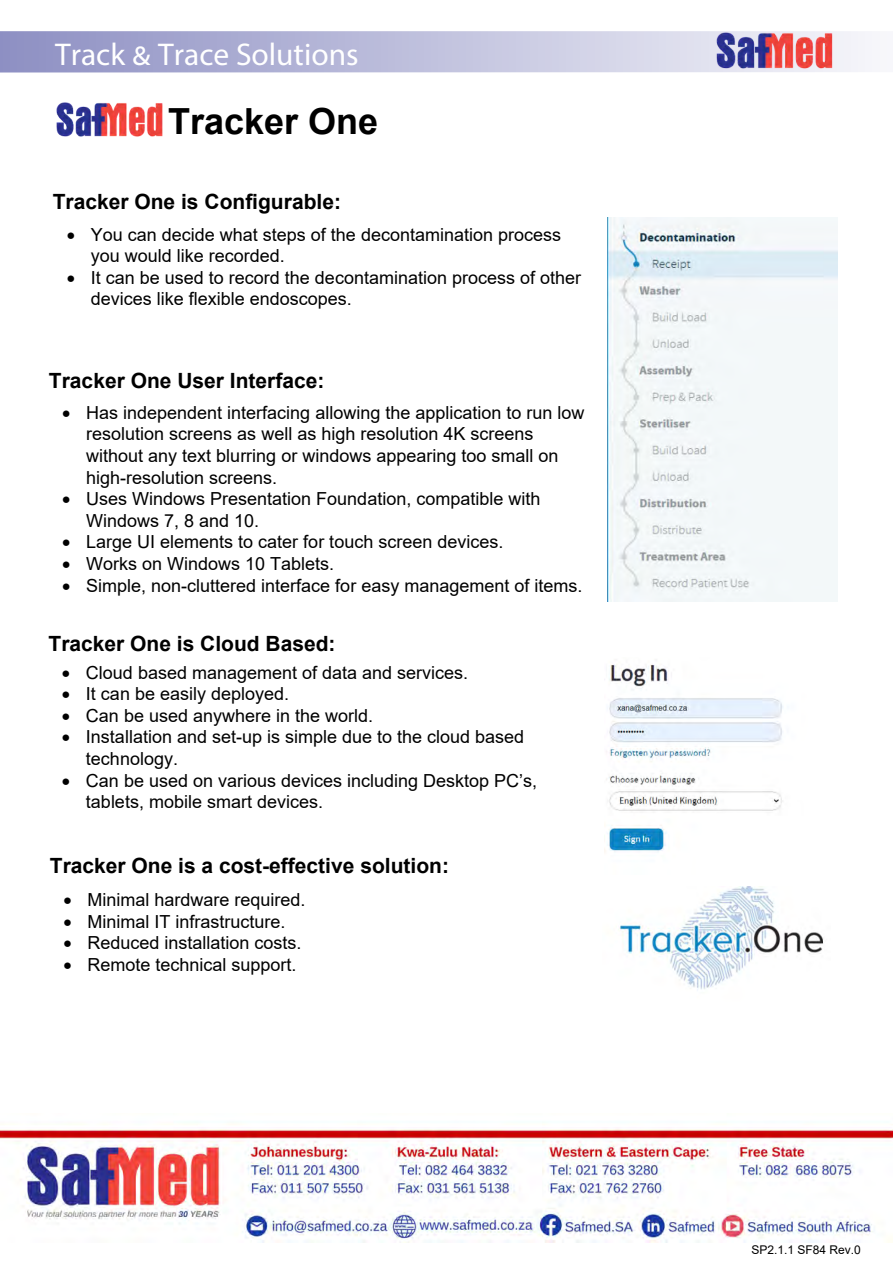
<style>
.page{position:relative;width:893px;height:1263px;background:#fff}
.page>*{position:absolute;margin:0;border:0;box-sizing:border-box;transform-origin:0 0}
.t1{font:700 36px "Arial";color:#000}
.t2{font:31.5px "Myriad Hebrew";color:#fff}
.t3{font:700 21px "Arial";color:#000}
.t4{font:18px/21.6px "Arial";color:#000}
.t5{font:12px "Arial";color:#000}
.s1{font-style:inherit}
</style>
<div class="page">
<svg style="left:0;top:31px;width:865px;height:42px;background:#bbbddb"></svg>
<img style="left:715px;top:31px;width:119px;height:40px">
<img style="left:56px;top:102px;width:107px;height:35px">
<img style="left:0;top:1124px;width:893px;height:119px">
<img style="left:607px;top:217px;width:231px;height:384px">
<img style="left:604px;top:664px;width:179px;height:188px">
<img style="left:620px;top:886px;width:203px;height:104px">
<h2 class="t2" style="left:55px;top:37px;width:305px">Track &amp; Trace Solutions</h2>
<h1 class="t1" style="left:168px;top:96px;width:212px">Tracker One</h1>
<p class="t3" style="left:53px;top:187px;width:290px">Tracker One is Configurable:</p>
<p class="t4" style="left:91px;top:223px;width:472px;text-indent:-24px">• You can decide what steps of the decontamination process you would like recorded.</p>
<p class="t4" style="left:91px;top:266px;width:492px;text-indent:-24px">• It can be used to record the decontamination process of other devices like flexible endoscopes.</p>
<p class="t3" style="left:49px;top:365px;width:277px">Tracker One User Interface:</p>
<p class="t4" style="left:86px;top:402px;width:500px;text-indent:-24px">• Has independent interfacing allowing the application to run low resolution screens as well as high resolution 4K screens without any text blurring or windows appearing too small on high-resolution screens.</p>
<p class="t4" style="left:86px;top:488px;width:456px;text-indent:-24px">• Uses Windows Presentation Foundation, compatible with<br>Windows 7, 8 and 10.</p>
<p class="t4" style="left:62px;top:531px;width:443px">• Large UI elements to cater for touch screen devices.</p>
<p class="t4" style="left:62px;top:553px;width:274px">• Works on Windows 10 Tablets.</p>
<p class="t4" style="left:62px;top:574px;width:522px">• Simple, non-cluttered interface for easy management of items.</p>
<p class="t3" style="left:49px;top:629px;width:289px">Tracker One is Cloud Based:</p>
<p class="t4" style="left:62px;top:661px;width:408px">• Cloud based management of data and services.</p>
<p class="t4" style="left:62px;top:683px;width:229px">• It can be easily deployed.</p>
<p class="t4" style="left:62px;top:704px;width:313px">• Can be used anywhere in the world.</p>
<p class="t4" style="left:86px;top:726px;width:440px;text-indent:-24px">• Installation and set-up is simple due to the cloud based technology.</p>
<p class="t4" style="left:86px;top:769px;width:453px;text-indent:-24px">• Can be used on various devices including Desktop PC’s, tablets, mobile smart devices.</p>
<p class="t3" style="left:50px;top:851px;width:401px">Tracker One is a cost-effective solution:</p>
<p class="t4" style="left:63px;top:889px;width:244px">• Minimal hardware required.</p>
<p class="t4" style="left:63px;top:910px;width:224px">• Minimal IT infrastructure.</p>
<p class="t4" style="left:63px;top:932px;width:240px">• Reduced installation costs.</p>
<p class="t4" style="left:63px;top:954px;width:235px">• Remote technical suppor<span class="s1">t</span>.</p>
<p class="t5" style="left:751px;top:1242px;width:111px">SP2.1.1 SF84 Rev.0</p>
</div>
